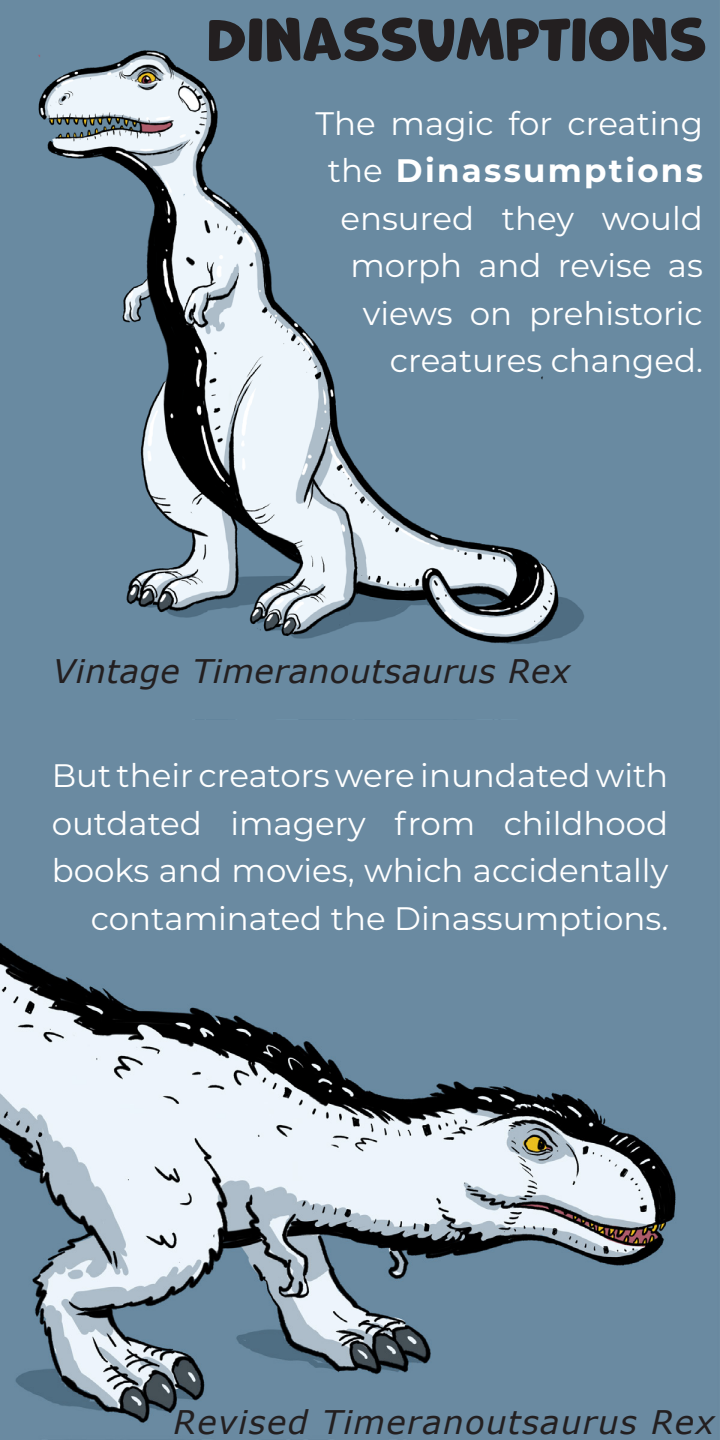
<style>
.page{position:relative;width:720px;height:1440px;background:#fff}
.page>*{position:absolute;margin:0;border:0;box-sizing:border-box;transform-origin:0 0}
.t1{font:55px "Marvin Round";color:#231f20}
.t2{font:32.5px/47.5px "Montserrat";color:#fff;text-align:right}
.t3{font:italic 32.5px "Verdana";letter-spacing:.03em;color:#231f20}
.s1{font-weight:700}
</style>
<div class="page">
<img style="left:0;top:0;width:720px;height:1440px">
<p class="t1" style="left:206px;top:8px;width:502px">DINASSUMPTIONS</p>
<p class="t2" style="left:315px;top:98px;width:389px">The magic for creating the <span class="s1">Dinassumptions </span>ensured they would morph and revise as views on prehistoric creatures changed.</p>
<p class="t3" style="left:53px;top:650px;width:519px">Vintage Timeranoutsaurus Rex</p>
<p class="t2" style="left:52px;top:751px;width:618px">But their creators were inundated with outdated imagery from childhood books and movies, which accidentally contaminated the Dinassumptions.</p>
<p class="t3" style="left:174px;top:1401px;width:543px">Revised Timeranoutsaurus Rex</p>
</div>
